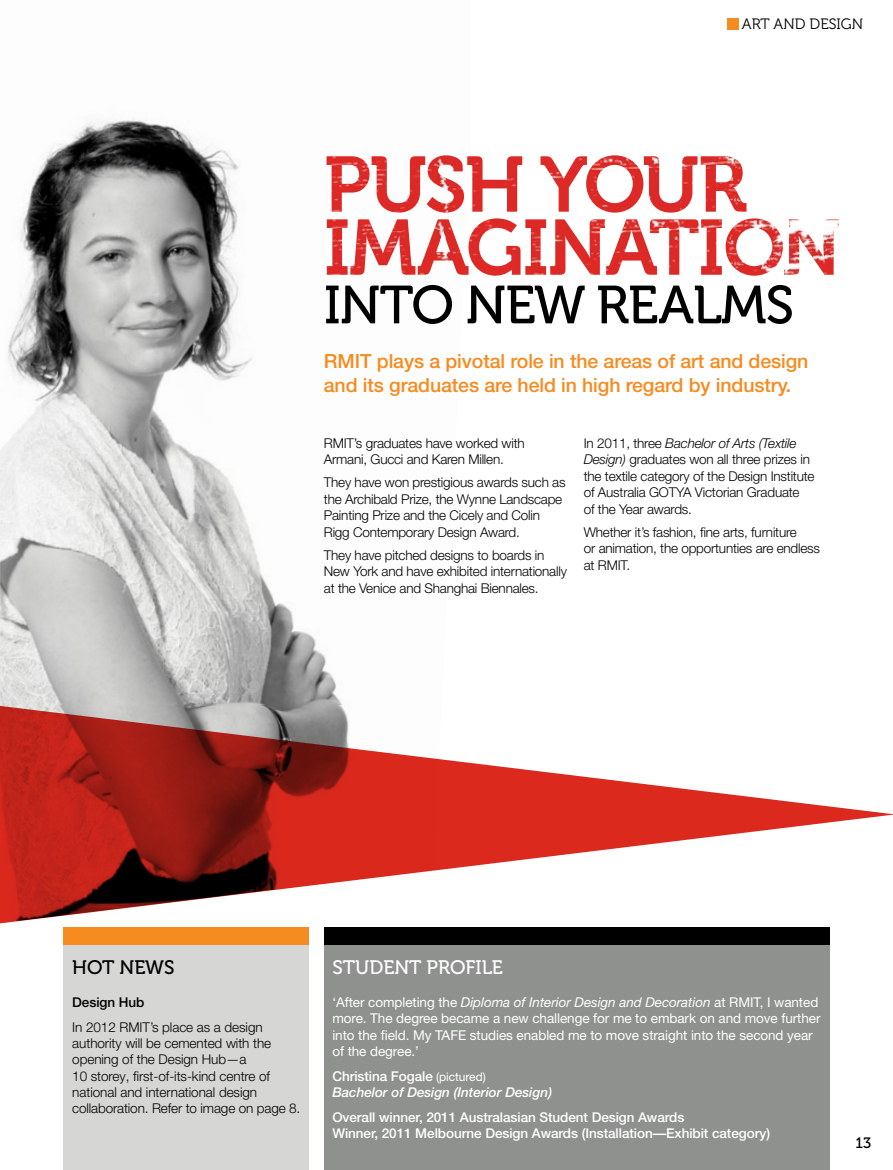
<style>
.page{position:relative;width:893px;height:1170px;background:#fff}
.page>*{position:absolute;margin:0;border:0;box-sizing:border-box;transform-origin:0 0}
.t1{font:53.4px "Museo 500";letter-spacing:-.02em;color:#000}
.Body_text_8_5pt{font:500 19.5px/24px "Helvetica Neue";letter-spacing:-.005em;color:#f68b1f}
.Box_head_white_museo{font:19.5px "Museo 500";color:#fff}
.Box_head_black_museo{font:19.5px "Museo 500";letter-spacing:-.005em;color:#000}
.Page_header{font:15px "Museo 300";color:#000}
.t2{font:15px "Museo 500";color:#000}
.Body_text_9pt{font:300 13.5px/16.5px "Helvetica Neue LT Pro";letter-spacing:-.015em;color:#000}
.Box_text_white{font:13.5px/16.2px "Helvetica Neue LT Pro";letter-spacing:-.005em;color:#fff}
.Body_text_8_5pt-2{font:300 13.5px/16.2px "Helvetica Neue LT Pro";letter-spacing:-.005em;color:#000}
.Box_text_white-2{font:500 13.5px/16.2px "Helvetica Neue";letter-spacing:-.005em;color:#fff}
.Box_text_white-3{font:italic 500 13.5px/16.2px "Helvetica Neue";letter-spacing:-.005em;color:#fff}
.Body_text_8_5pt-3{font:500 13.5px "Helvetica Neue";letter-spacing:-.005em;color:#000}
.s1{font-style:italic}
.s2{font-style:normal}
.s3{font-family:"Helvetica Neue LT Pro";font-weight:400;font-style:normal;font-size:12px}
</style>
<div class="page">
<div style="left:64px;top:942px;width:245px;height:227px;background:#d6d6d5"></div>
<div style="left:324px;top:942px;width:505px;height:227px;background:#8f918f"></div>
<img style="left:0;top:120px;width:343px;height:585px">
<div style="left:64px;top:927px;width:245px;height:17px;background:#f68b1f"></div>
<div style="left:324px;top:927px;width:505px;height:17px;background:#000"></div>
<img style="left:327px;top:218px;width:512px;height:58px">
<img style="left:327px;top:155px;width:419px;height:58px">
<svg style="left:0;top:705px;width:893px;height:218px"></svg>
<div style="left:727px;top:18px;width:12px;height:12px;background:#f68b1f"></div>
<p class="Page_header" style="left:742px;top:16px;width:123px">ART AND DESIGN</p>
<p class="t1" style="left:324px;top:276px;width:472px">INTO NEW REALMS</p>
<p class="Body_text_8_5pt" style="left:324px;top:349px;width:486px">RMIT plays a pivotal role in the areas of art and design and its graduates are held in high regard by industry.</p>
<p class="Body_text_9pt" style="left:324px;top:434px;width:202px">RMIT’s graduates have worked with<br>Armani, Gucci and Karen Millen.</p>
<p class="Body_text_9pt" style="left:324px;top:474px;width:243px">They have won prestigious awards such as the Archibald Prize, the Wynne Landscape Painting Prize and the Cicely and Colin Rigg Contemporary Design Award.</p>
<p class="Body_text_9pt" style="left:324px;top:546px;width:245px">They have pitched designs to boards in<br>New York and have exhibited internationally at the Venice and Shanghai Biennales.</p>
<p class="Body_text_9pt" style="left:584px;top:434px;width:232px">In 2011, three <span class="s1">Bachelor of Arts (Textile Design)</span> graduates won all three prizes in the textile category of the Design Institute of Australia GOTYA Victorian Graduate<br>of the Year awards.</p>
<p class="Body_text_9pt" style="left:584px;top:523px;width:238px">Whether it’s fashion, fine arts, furniture<br>or animation, the opportunties are endless at RMIT.</p>
<p class="Box_head_black_museo" style="left:72px;top:956px;width:104px">HOT NEWS</p>
<p class="Body_text_8_5pt-3" style="left:72px;top:994px;width:74px">Design Hub</p>
<p class="Body_text_8_5pt-2" style="left:72px;top:1018px;width:230px">In 2012 RMIT’s place as a design authority will be cemented with the opening of the Design Hub—a<br>10 storey, first-of-its-kind centre of national and international design collaboration. Refer to image on page 8.</p>
<p class="Box_head_white_museo" style="left:332px;top:956px;width:172px">STUDENT PROFILE</p>
<p class="Box_text_white" style="left:332px;top:994px;width:490px">‘After completing the <span class="s1">Diploma of Interior Design and Decoration</span> at RMIT, I wanted more. The degree became a new challenge for me to embark on and move further into the field. My TAFE studies enabled me to move straight into the second year of the degree.’</p>
<p class="Box_text_white-3" style="left:332px;top:1067px;width:221px"><span class="s2">Christina Fogale</span> <span class="s3">(pictured)<br></span>Bachelor of Design (Interior Design)</p>
<p class="Box_text_white-2" style="left:332px;top:1108px;width:439px">Overall winner, 2011 Australasian Student Design Awards<br>Winner, 2011 Melbourne Design Awards (Installation—Exhibit category)</p>
<p class="t2" style="left:855px;top:1134px;width:17px">13</p>
</div>
